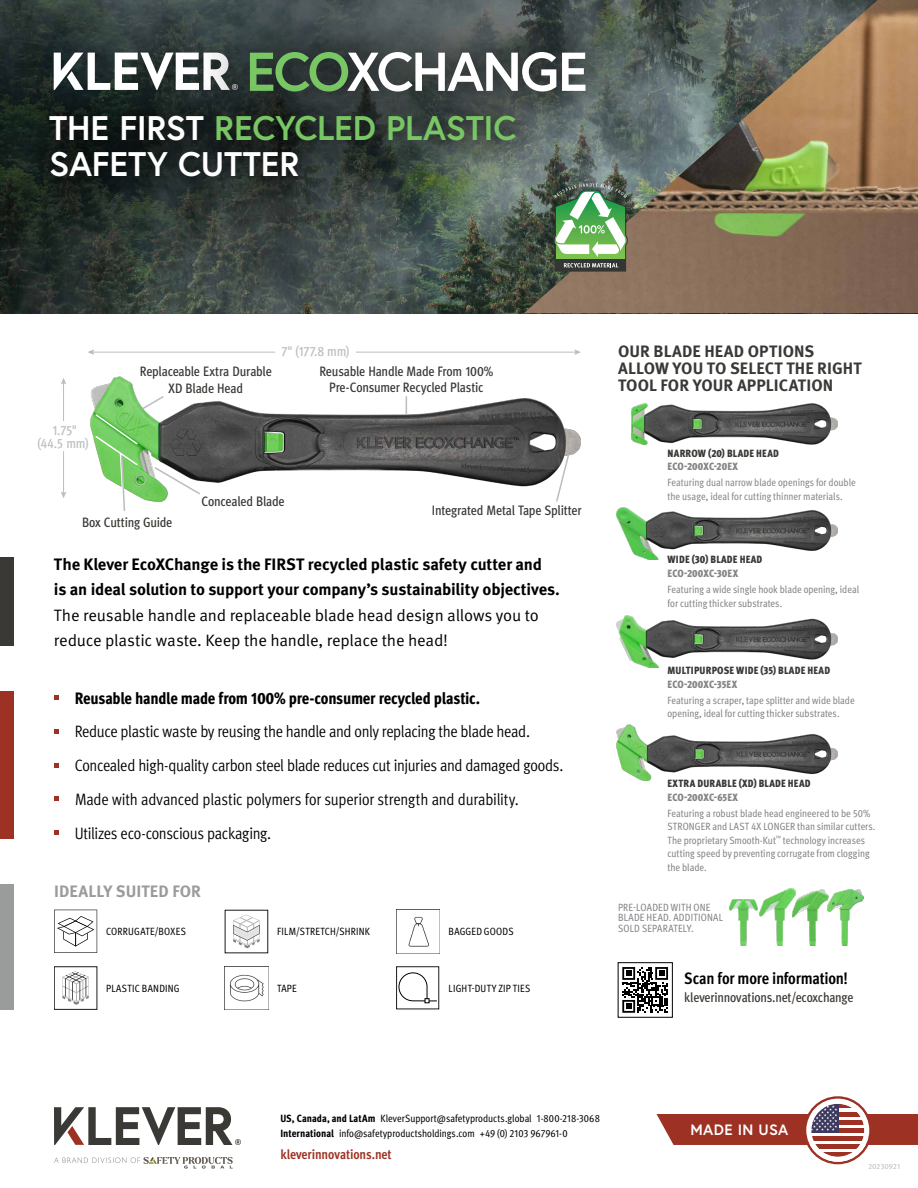
<style>
.page{position:relative;width:918px;height:1188px;background:#fff}
.page>*{position:absolute;margin:0;border:0;box-sizing:border-box;transform-origin:0 0}
.t1{font:700 54.6px "Europa";letter-spacing:-.04em;color:#fff}
.t2{font:700 34.05px/35.4px "Europa";letter-spacing:-.01em;color:#fff}
.t3{font:16.5px/33.8px "Meta Pro Cond Norm";letter-spacing:-.015em;color:#000}
.t4{font:700 16.5px/25.5px "Meta Pro";letter-spacing:-.015em;color:#000}
.t5{font:16.5px/25.5px "Meta Pro Norm";letter-spacing:-.015em;color:#000}
.t6{font:700 16.5px/17.2px "Meta Pro";letter-spacing:.005em;color:#3b3936}
.t7{font:800 condensed 16.5px "Meta Pro";letter-spacing:-.015em;color:#000}
.t8{font:700 condensed 16.5px "Meta Pro";letter-spacing:-.015em;color:#000}
.t9{font:700 16.5px "Meta Pro";letter-spacing:.005em;color:#9a9b9b}
.t10{font:700 15px "Europa";letter-spacing:.025em;color:#fff}
.t11{font:500 condensed 13.65px/16.4px "Meta Pro";letter-spacing:-.015em;color:#3b3936;text-align:center}
.t12{font:500 condensed 13.65px/12.9px "Meta Pro";color:#bbbdbf;text-align:center}
.t13{font:500 condensed 13.5px "Meta Pro";letter-spacing:-.015em;color:#3d3935}
.t14{font:700 condensed 13.5px "Meta Pro";letter-spacing:-.01em;color:#9d3224}
.t15{font:condensed 10.5px/13.5px "Meta Pro";color:#808285}
.t16{font:condensed 10.5px/15.5px "Meta Pro";letter-spacing:.015em;color:#000}
.t17{font:900 condensed 10.5px "Meta Pro";letter-spacing:.02em;color:#3b3936}
.t18{font:condensed 10.5px/13.5px "Meta Pro";color:#858585}
.t19{font:900 condensed 10.5px "Meta Pro";letter-spacing:.005em;color:#858585}
.t20{font:condensed 10.5px/10.5px "Meta Pro";letter-spacing:.02em;color:#808285}
.t21{font:7.5px "Meta Pro";color:#bcbec0}
.s1{color:#79c664}
.s2{font-weight:800}
</style>
<div class="page">
<img style="left:225px;top:966px;width:43px;height:44px">
<img style="left:0;top:0;width:524px;height:313px">
<img style="left:524px;top:0;width:394px;height:313px">
<svg style="left:618px;top:962px;width:55px;height:56px"></svg>
<svg style="left:54px;top:53px;width:140px;height:32px"></svg>
<svg style="left:194px;top:0;width:447px;height:147px;background:#485151"></svg>
<svg style="left:20px;top:85px;width:526px;height:122px;background:#2e3733"></svg>
<svg style="left:54px;top:695px;width:4px;height:5px"></svg>
<svg style="left:54px;top:729px;width:4px;height:5px"></svg>
<svg style="left:54px;top:763px;width:4px;height:4px"></svg>
<svg style="left:54px;top:797px;width:4px;height:4px"></svg>
<svg style="left:54px;top:830px;width:4px;height:5px"></svg>
<div style="left:0;top:557px;width:14px;height:89px;background:#3b3936"></div>
<div style="left:0;top:884px;width:14px;height:126px;background:#9a9b9b"></div>
<div style="left:0;top:691px;width:14px;height:148px;background:#9d3224"></div>
<svg style="left:233px;top:915px;width:27px;height:33px"></svg>
<img style="left:396px;top:910px;width:44px;height:43px">
<div style="left:54px;top:966px;width:43px;height:44px;border:1px solid #1c1c1c"></div>
<svg style="left:62px;top:971px;width:27px;height:34px"></svg>
<img style="left:90px;top:376px;width:491px;height:111px">
<img style="left:632px;top:404px;width:205px;height:40px">
<img style="left:616px;top:507px;width:221px;height:53px">
<img style="left:616px;top:616px;width:221px;height:52px">
<img style="left:616px;top:724px;width:221px;height:57px">
<div style="left:396px;top:966px;width:43px;height:43px;border:1px solid #1c1c1c"></div>
<svg style="left:398px;top:972px;width:38px;height:31px"></svg>
<svg style="left:54px;top:1107px;width:187px;height:38px"></svg>
<svg style="left:54px;top:1157px;width:179px;height:12px"></svg>
<svg style="left:54px;top:910px;width:43px;height:43px"></svg>
<img style="left:760px;top:889px;width:33px;height:56px">
<img style="left:793px;top:889px;width:71px;height:56px">
<img style="left:730px;top:900px;width:27px;height:45px">
<svg style="left:657px;top:1096px;width:261px;height:68px"></svg>
<svg style="left:553px;top:183px;width:75px;height:89px"></svg>
<svg style="left:555px;top:453px;width:15px;height:49px"></svg>
<svg style="left:406px;top:397px;width:1px;height:17px"></svg>
<hr style="left:92px;top:352px;width:183px;height:1px;background:#bbbdbf">
<svg style="left:88px;top:349px;width:6px;height:6px"></svg>
<hr style="left:63px;top:382px;width:1px;height:39px;background:#bbbdbf">
<svg style="left:61px;top:378px;width:5px;height:6px"></svg>
<hr style="left:63px;top:451px;width:1px;height:43px;background:#bbbdbf">
<svg style="left:61px;top:492px;width:5px;height:6px"></svg>
<hr style="left:356px;top:352px;width:220px;height:1px;background:#bbbdbf">
<svg style="left:574px;top:349px;width:7px;height:6px"></svg>
<svg style="left:94px;top:395px;width:107px;height:116px"></svg>
<h1 class="t1" style="left:246px;top:34px;width:343px"><span class="s1">ECO</span>XCHANGE</h1>
<h2 class="t2" style="left:49px;top:110px;width:469px">THE FIRST <span class="s1">RECYCLED PLASTIC<br></span>SAFETY CUTTER</h2>
<h3 class="t12" style="left:38px;top:423px;width:53px">1.75" (44.5 mm)</h3>
<h3 class="t11" style="left:140px;top:362px;width:133px">Replaceable Extra Durable<br>XD Blade Head</h3>
<h3 class="t12" style="left:281px;top:344px;width:70px">7" (177.8 mm)</h3>
<h3 class="t11" style="left:319px;top:362px;width:176px">Reusable Handle Made From 100%<br>Pre-Consumer Recycled Plastic</h3>
<h3 class="t11" style="left:82px;top:513px;width:92px">Box Cutting Guide</h3>
<h3 class="t11" style="left:202px;top:492px;width:84px">Concealed Blade</h3>
<h3 class="t11" style="left:432px;top:501px;width:151px">Integrated Metal Tape Splitter</h3>
<h3 class="t4" style="left:54px;top:550px;width:508px">The Klever EcoXChange is the FIRST recycled plastic safety cutter and<br>is an ideal solution to support your company’s sustainability objectives.</h3>
<h3 class="t5" style="left:54px;top:601px;width:486px">The reusable handle and replaceable blade head design allows you to reduce plastic waste. Keep the handle, replace the head!</h3>
<h3 class="t7" style="left:75px;top:685px;width:407px">Reusable handle made from 100% pre-consumer recycled plastic.</h3>
<p class="t3" style="left:75px;top:714px;width:490px">Reduce plastic waste by reusing the handle and only replacing the blade head.<br>Concealed high-quality carbon steel blade reduces cut injuries and damaged goods.<br>Made with advanced plastic polymers for superior strength and durability.<br>Utilizes eco-conscious packaging.</p>
<h3 class="t9" style="left:54px;top:878px;width:148px">IDEALLY SUITED FOR</h3>
<p class="t16" style="left:106px;top:923px;width:81px">CORRUGATE/BOXES</p>
<p class="t16" style="left:106px;top:980px;width:75px">PLASTIC BANDING</p>
<p class="t16" style="left:277px;top:923px;width:94px">FILM/STRETCH/SHRINK</p>
<p class="t16" style="left:449px;top:923px;width:67px">BAGGED GOODS</p>
<p class="t16" style="left:277px;top:980px;width:21px">TAPE</p>
<p class="t16" style="left:449px;top:980px;width:83px">LIGHT-DUTY ZIP TIES</p>
<h3 class="t6" style="left:618px;top:341px;width:245px">OUR BLADE HEAD OPTIONS<br>ALLOW YOU TO SELECT THE RIGHT<br>TOOL FOR YOUR APPLICATION</h3>
<p class="t17" style="left:668px;top:445px;width:113px">NARROW (20) BLADE HEAD</p>
<p class="t19" style="left:668px;top:458px;width:72px">ECO-200XC-20EX</p>
<p class="t18" style="left:668px;top:475px;width:190px">Featuring dual narrow blade openings for double the usage, ideal for cutting thinner materials.</p>
<p class="t17" style="left:668px;top:551px;width:96px">WIDE (30) BLADE HEAD</p>
<p class="t19" style="left:668px;top:565px;width:72px">ECO-200XC-30EX</p>
<p class="t15" style="left:668px;top:582px;width:193px">Featuring a wide single hook blade opening, ideal for cutting thicker substrates.</p>
<p class="t17" style="left:668px;top:662px;width:164px">MULTIPURPOSE WIDE (35) BLADE HEAD</p>
<p class="t19" style="left:668px;top:676px;width:71px">ECO-200XC-35EX</p>
<p class="t15" style="left:668px;top:692px;width:189px">Featuring a scraper, tape splitter and wide blade opening, ideal for cutting thicker substrates.</p>
<p class="t17" style="left:668px;top:775px;width:145px">EXTRA DURABLE (XD) BLADE HEAD</p>
<p class="t19" style="left:668px;top:789px;width:72px">ECO-200XC-65EX</p>
<p class="t15" style="left:668px;top:806px;width:209px">Featuring a robust blade head engineered to be 50% STRONGER and LAST 4X LONGER than similar cutters.<br>The proprietary Smooth-Kut<sup>™</sup> technology increases cutting speed by preventing corrugate from clogging the blade.</p>
<p class="t20" style="left:618px;top:901px;width:106px">PRE-LOADED WITH ONE<br>BLADE HEAD. ADDITIONAL<br>SOLD SEPARATELY.</p>
<h3 class="t8" style="left:684px;top:966px;width:165px">Scan for more information!</h3>
<p class="t13" style="left:684px;top:988px;width:171px">kleverinnovations.net/ecoxchange</p>
<p class="t16" style="left:280px;top:1110px;width:321px"><span class="s2">US, Canada, and LatAm</span> KleverSupport@safetyproducts.global 1-800-218-3068<br><span class="s2">International</span> info@safetyproductsholdings.com +49 (0) 2103 967961-0</p>
<p class="t14" style="left:280px;top:1144px;width:113px">kleverinnovations.net</p>
<h3 class="t10" style="left:690px;top:1119px;width:100px">MADE IN USA</h3>
<p class="t21" style="left:868px;top:1160px;width:33px">20230921</p>
</div>
